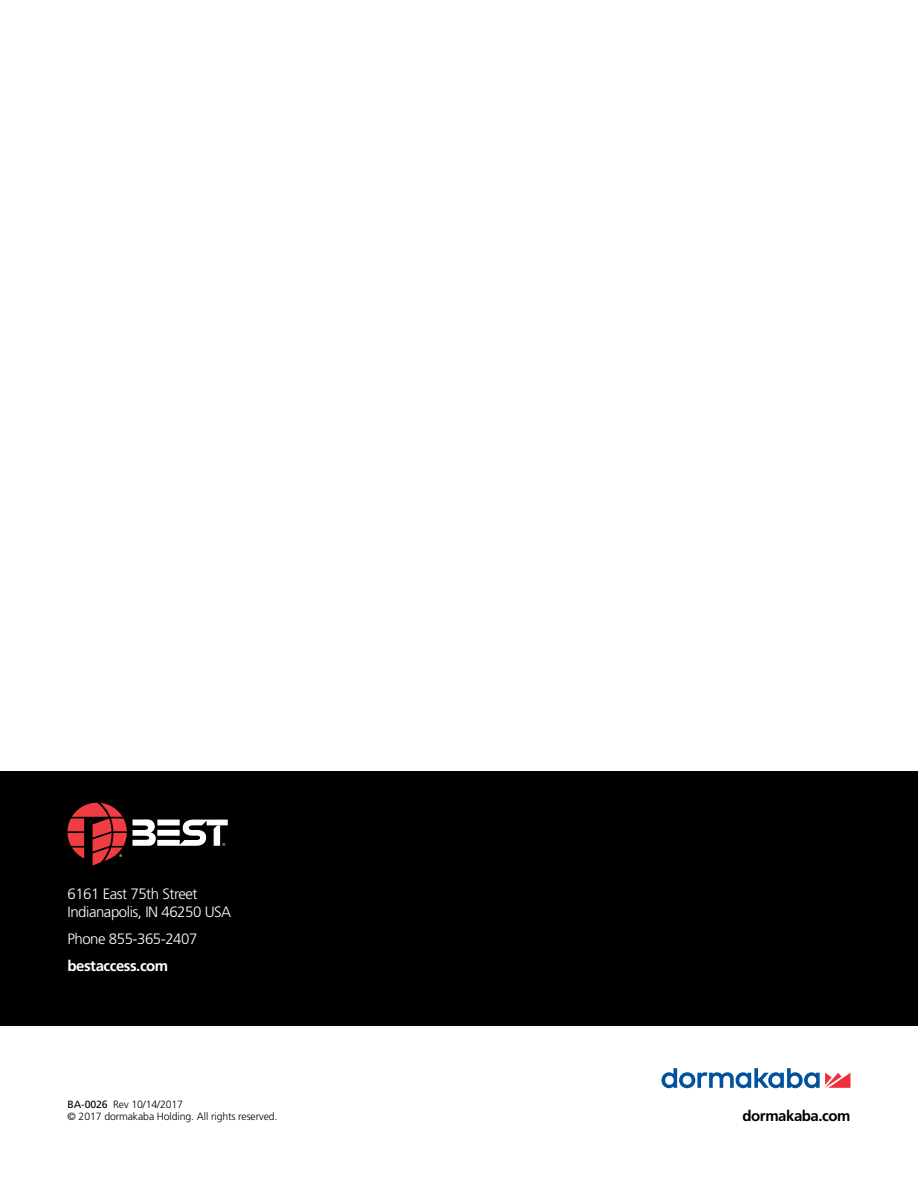
<style>
.page{position:relative;width:918px;height:1188px;background:#fff}
.page>*{position:absolute;margin:0;border:0;box-sizing:border-box;transform-origin:0 0}
.t1{font:300 15px/18px "Frutiger";letter-spacing:-.03em;color:#fff}
.t2{font:700 15px "Frutiger";letter-spacing:-.03em;color:#fff}
.t3{font:700 15px "Frutiger";letter-spacing:-.03em;color:#000}
.t4{font:300 10.5px/12px "Frutiger";letter-spacing:-.01em;color:#000}
.s1{font-weight:400}
</style>
<div class="page">
<div style="left:0;top:771px;width:918px;height:255px;background:#000"></div>
<svg style="left:67px;top:803px;width:60px;height:63px"></svg>
<svg style="left:133px;top:820px;width:95px;height:26px"></svg>
<svg style="left:661px;top:1068px;width:190px;height:20px"></svg>
<h1 class="t1" style="left:68px;top:884px;width:165px">6161 East 75th Street<br>Indianapolis, IN 46250 USA</h1>
<h1 class="t1" style="left:68px;top:929px;width:131px">Phone 855-365-2407</h1>
<h1 class="t2" style="left:68px;top:957px;width:102px">bestaccess.com</h1>
<p class="t4" style="left:68px;top:1098px;width:212px"><span class="s1">BA-0026</span> Rev 10/14/2017<br>© 2017 dormakaba Holding. All rights reserved.</p>
<h1 class="t3" style="left:743px;top:1107px;width:109px">dormakaba.com</h1>
</div>
